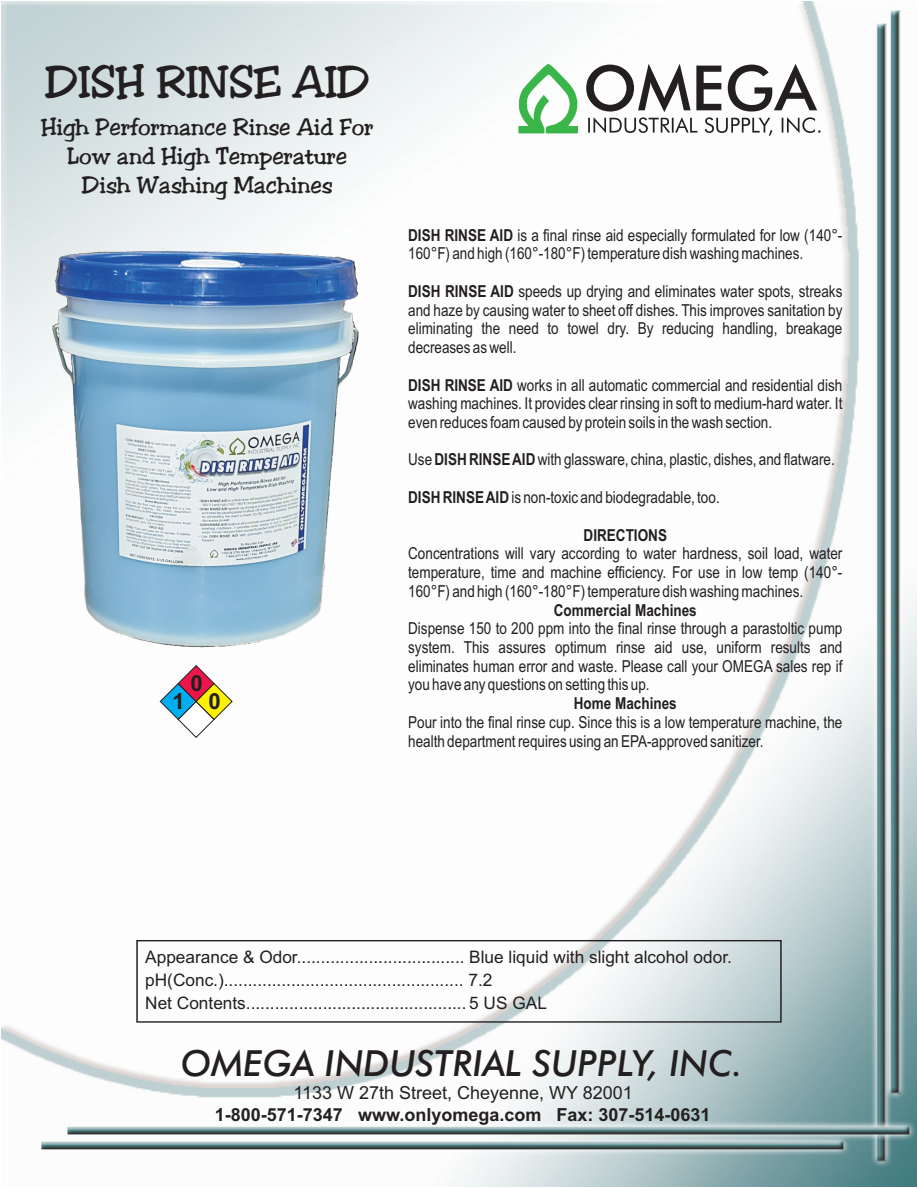
<style>
.page{position:relative;width:918px;height:1188px;background:#fff}
.page>*{position:absolute;margin:0;border:0;box-sizing:border-box;transform-origin:0 0}
.t1{font:45px "Splash";color:#231f20}
.t2{font:italic 500 36px "Futura BT";color:#231f20}
.t3{font:24px/29.1px "Splash";color:#231f20;text-align:center}
.t4{font:700 22.2px/18px "Arial";color:#231f20;text-align:center}
.t5{font:700 18px "Arial";color:#231f20}
.t6{font:18px "Arial";color:#231f20}
.t7{font:17.25px/22.8px "Arial";color:#231f20}
.t8{font:16.5px/18.8px "Arial Narrow";color:#231f20;text-align:justify}
.t9{font:700 16.5px "Arial Narrow";color:#231f20}
.s1{font-weight:700}
</style>
<div class="page">
<img style="left:1px;top:1px;width:916px;height:1186px">
<svg style="left:586px;top:64px;width:235px;height:72px"></svg>
<svg style="left:517px;top:63px;width:62px;height:71px"></svg>
<div style="left:136px;top:940px;width:646px;height:83px;border:1px solid #231f20"></div>
<svg style="left:160px;top:665px;width:73px;height:73px"></svg>
<img style="left:46px;top:240px;width:322px;height:414px">
<h1 class="t1" style="left:45px;top:56px;width:326px">DISH RINSE AID</h1>
<h3 class="t3" style="left:41px;top:113px;width:334px">High Performance Rinse Aid For<br>Low and High Temperature<br>Dish Washing Machines</h3>
<h3 class="t4" style="left:173px;top:677px;width:50px">0<br>1 0</h3>
<p class="t8" style="left:408px;top:227px;width:436px"><span class="s1">DISH RINSE AID</span> is a final rinse aid especially formulated for low (140°-<br>160°F) and high (160°-180°F) temperature dish washing machines.</p>
<p class="t8" style="left:408px;top:283px;width:436px"><span class="s1">DISH RINSE AID</span> speeds up drying and eliminates water spots, streaks and haze by causing water to sheet off dishes. This improves sanitation by eliminating the need to towel dry. By reducing handling, breakage decreases as well.</p>
<p class="t8" style="left:408px;top:377px;width:436px"><span class="s1">DISH RINSE AID</span> works in all automatic commercial and residential dish washing machines. It provides clear rinsing in soft to medium-hard water. It even reduces foam caused by protein soils in the wash section.</p>
<p class="t8" style="left:408px;top:452px;width:428px">Use <span class="s1">DISH RINSE AID</span>with glassware, china, plastic, dishes, and flatware.</p>
<p class="t8" style="left:408px;top:489px;width:313px"><span class="s1">DISH RINSE AID</span>is non-toxic and biodegradable, too.</p>
<p class="t9" style="left:584px;top:529px;width:85px">DIRECTIONS</p>
<p class="t8" style="left:408px;top:546px;width:436px">Concentrations will vary according to water hardness, soil load, water temperature, time and machine efficiency. For use in low temp (140°- 160°F) and high (160°-180°F) temperature dish washing machines.</p>
<p class="t9" style="left:554px;top:604px;width:144px">Commercial Machines</p>
<p class="t8" style="left:408px;top:621px;width:436px">Dispense 150 to 200 ppm into the final rinse through a parastoltic pump system. This assures optimum rinse aid use, uniform results and eliminates human error and waste. Please call your OMEGA sales rep if you have any questions on setting this up.</p>
<p class="t9" style="left:574px;top:697px;width:105px">Home Machines</p>
<p class="t8" style="left:408px;top:714px;width:436px">Pour into the final rinse cup. Since this is a low temperature machine, the health department requires using an EPA-approved sanitizer.</p>
<p class="t7" style="left:145px;top:948px;width:588px">Appearance &amp; Odor................................... Blue liquid with slight alcohol odor. pH(Conc.).................................................. 7.2<br>Net Contents.............................................. 5 US GAL</p>
<h2 class="t2" style="left:181px;top:1048px;width:564px">OMEGA INDUSTRIAL SUPPLY, INC.</h2>
<p class="t6" style="left:293px;top:1086px;width:341px">1133 W 27th Street, Cheyenne, WY 82001</p>
<p class="t5" style="left:215px;top:1108px;width:497px">1-800-571-7347 www.onlyomega.com Fax: 307-514-0631</p>
</div>
